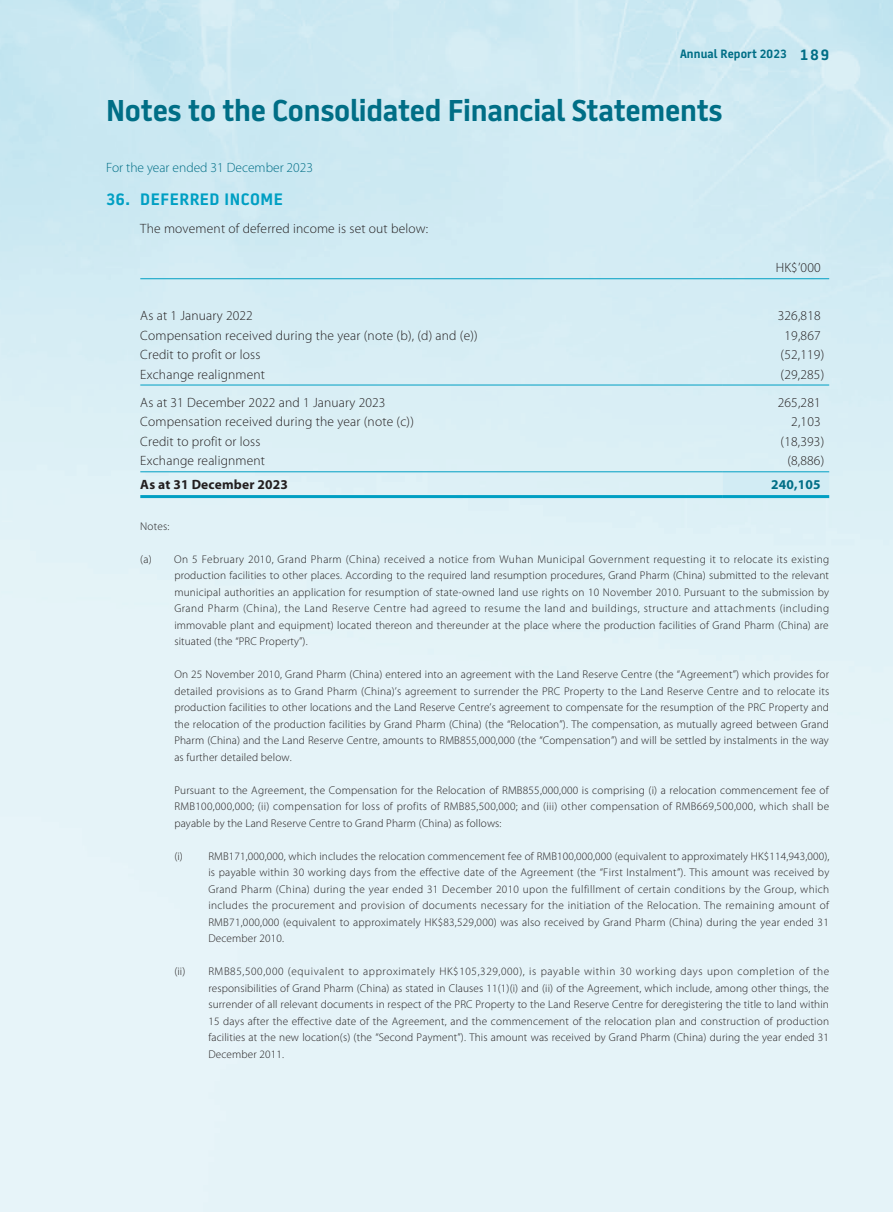
<style>
.page{position:relative;width:893px;height:1212px;background:#fff}
.page>*{position:absolute;margin:0;border:0;box-sizing:border-box;transform-origin:0 0}
.t1{font:700 30px "Battersea";letter-spacing:-.01em;color:#006e86}
._01_H1{font:700 16.5px "Battersea";letter-spacing:.035em;color:#009fc3}
.t2{font:700 15px "Battersea";color:#006e86}
._50_Table_txt{font:300 13.5px "Myriad Pro";letter-spacing:.015em;color:#231f20}
._00_txt{font:300 13.5px "Myriad Pro";letter-spacing:.015em;color:#231f20}
.t3{font:300 13.5px "Myriad Pro";color:#006e86}
._50_Table_txt-2{font:700 13.5px "Myriad Pro";letter-spacing:.01em;color:#231f20}
._50_Table_txt-3{font:700 13.5px "Myriad Pro";letter-spacing:.01em;color:#006e86}
.t4{font:700 12px "Battersea";letter-spacing:.01em;color:#006e86}
._06_Notes{font:300 11.25px/16.5px "Myriad Pro";letter-spacing:.015em;color:#231f20;text-align:justify}
</style>
<div class="page">
<div style="left:723px;top:472px;width:106px;height:23px;background:#d2ecf4"></div>
<hr style="left:140px;top:278px;width:583px;height:1px;background:#009fc3">
<hr style="left:723px;top:278px;width:106px;height:1px;background:#009fc3">
<hr style="left:140px;top:385px;width:583px;height:1px;background:#009fc3">
<hr style="left:723px;top:385px;width:106px;height:1px;background:#009fc3">
<hr style="left:140px;top:471px;width:583px;height:1px;background:#009fc3">
<hr style="left:723px;top:471px;width:106px;height:1px;background:#009fc3">
<hr style="left:140px;top:495px;width:583px;height:3px;background:#009fc3">
<hr style="left:723px;top:495px;width:106px;height:3px;background:#009fc3">
<p class="t4" style="left:680px;top:47px;width:108px">Annual Report 2023</p>
<h3 class="t2" style="left:800px;top:45px;width:30px">189</h3>
<h1 class="t1" style="left:106px;top:92px;width:618px">Notes to the Consolidated Financial Statements</h1>
<p class="t3" style="left:106px;top:160px;width:208px">For the year ended 31 December 2023</p>
<p class="_01_H1" style="left:106px;top:189px;width:178px">36. DEFERRED INCOME</p>
<p class="_00_txt" style="left:140px;top:221px;width:289px">The movement of deferred income is set out below:</p>
<p class="_50_Table_txt" style="left:776px;top:260px;width:46px">HK$’000</p>
<p class="_50_Table_txt" style="left:140px;top:307px;width:114px">As at 1 January 2022</p>
<p class="_50_Table_txt" style="left:778px;top:307px;width:44px">326,818</p>
<p class="_50_Table_txt" style="left:140px;top:327px;width:339px">Compensation received during the year (note (b), (d) and (e))</p>
<p class="_50_Table_txt" style="left:784px;top:327px;width:38px">19,867</p>
<p class="_50_Table_txt" style="left:140px;top:346px;width:122px">Credit to profit or loss</p>
<p class="_50_Table_txt" style="left:781px;top:346px;width:45px">(52,119)</p>
<p class="_50_Table_txt" style="left:140px;top:366px;width:126px">Exchange realignment</p>
<p class="_50_Table_txt" style="left:781px;top:366px;width:45px">(29,285)</p>
<p class="_50_Table_txt" style="left:140px;top:394px;width:247px">As at 31 December 2022 and 1 January 2023</p>
<p class="_50_Table_txt" style="left:778px;top:394px;width:44px">265,281</p>
<p class="_50_Table_txt" style="left:140px;top:414px;width:275px">Compensation received during the year (note (c))</p>
<p class="_50_Table_txt" style="left:791px;top:414px;width:31px">2,103</p>
<p class="_50_Table_txt" style="left:140px;top:433px;width:122px">Credit to profit or loss</p>
<p class="_50_Table_txt" style="left:781px;top:433px;width:45px">(18,393)</p>
<p class="_50_Table_txt" style="left:140px;top:453px;width:126px">Exchange realignment</p>
<p class="_50_Table_txt" style="left:787px;top:453px;width:38px">(8,886)</p>
<p class="_50_Table_txt-2" style="left:140px;top:476px;width:149px">As at 31 December 2023</p>
<p class="_50_Table_txt-3" style="left:771px;top:476px;width:51px">240,105</p>
<p class="_06_Notes" style="left:140px;top:517px;width:30px">Notes:</p>
<p class="_06_Notes" style="left:174px;top:550px;width:656px;text-indent:-34px">(a) On 5 February 2010, Grand Pharm (China) received a notice from Wuhan Municipal Government requesting it to relocate its existing production facilities to other places. According to the required land resumption procedures, Grand Pharm (China) submitted to the relevant municipal authorities an application for resumption of state-owned land use rights on 10 November 2010. Pursuant to the submission by Grand Pharm (China), the Land Reserve Centre had agreed to resume the land and buildings, structure and attachments (including immovable plant and equipment) located thereon and thereunder at the place where the production facilities of Grand Pharm (China) are situated (the “PRC Property”).</p>
<p class="_06_Notes" style="left:174px;top:666px;width:657px">On 25 November 2010, Grand Pharm (China) entered into an agreement with the Land Reserve Centre (the “Agreement”) which provides for detailed provisions as to Grand Pharm (China)’s agreement to surrender the PRC Property to the Land Reserve Centre and to relocate its production facilities to other locations and the Land Reserve Centre’s agreement to compensate for the resumption of the PRC Property and the relocation of the production facilities by Grand Pharm (China) (the “Relocation”). The compensation, as mutually agreed between Grand Pharm (China) and the Land Reserve Centre, amounts to RMB855,000,000 (the “Compensation”) and will be settled by instalments in the way as further detailed below.</p>
<p class="_06_Notes" style="left:174px;top:782px;width:656px">Pursuant to the Agreement, the Compensation for the Relocation of RMB855,000,000 is comprising (i) a relocation commencement fee of RMB100,000,000; (ii) compensation for loss of profits of RMB85,500,000; and (iii) other compensation of RMB669,500,000, which shall be payable by the Land Reserve Centre to Grand Pharm (China) as follows:</p>
<p class="_06_Notes" style="left:208px;top:847px;width:623px;text-indent:-34px">(i) RMB171,000,000, which includes the relocation commencement fee of RMB100,000,000 (equivalent to approximately HK$114,943,000), is payable within 30 working days from the effective date of the Agreement (the “First Instalment”). This amount was received by Grand Pharm (China) during the year ended 31 December 2010 upon the fulfillment of certain conditions by the Group, which includes the procurement and provision of documents necessary for the initiation of the Relocation. The remaining amount of RMB71,000,000 (equivalent to approximately HK$83,529,000) was also received by Grand Pharm (China) during the year ended 31<br>December 2010.</p>
<p class="_06_Notes" style="left:208px;top:963px;width:622px;text-indent:-34px">(ii) RMB85,500,000 (equivalent to approximately HK$105,329,000), is payable within 30 working days upon completion of the responsibilities of Grand Pharm (China) as stated in Clauses 11(1)(i) and (ii) of the Agreement, which include, among other things, the surrender of all relevant documents in respect of the PRC Property to the Land Reserve Centre for deregistering the title to land within 15 days after the effective date of the Agreement, and the commencement of the relocation plan and construction of production facilities at the new location(s) (the “Second Payment”). This amount was received by Grand Pharm (China) during the year ended 31<br>December 2011.</p>
</div>
